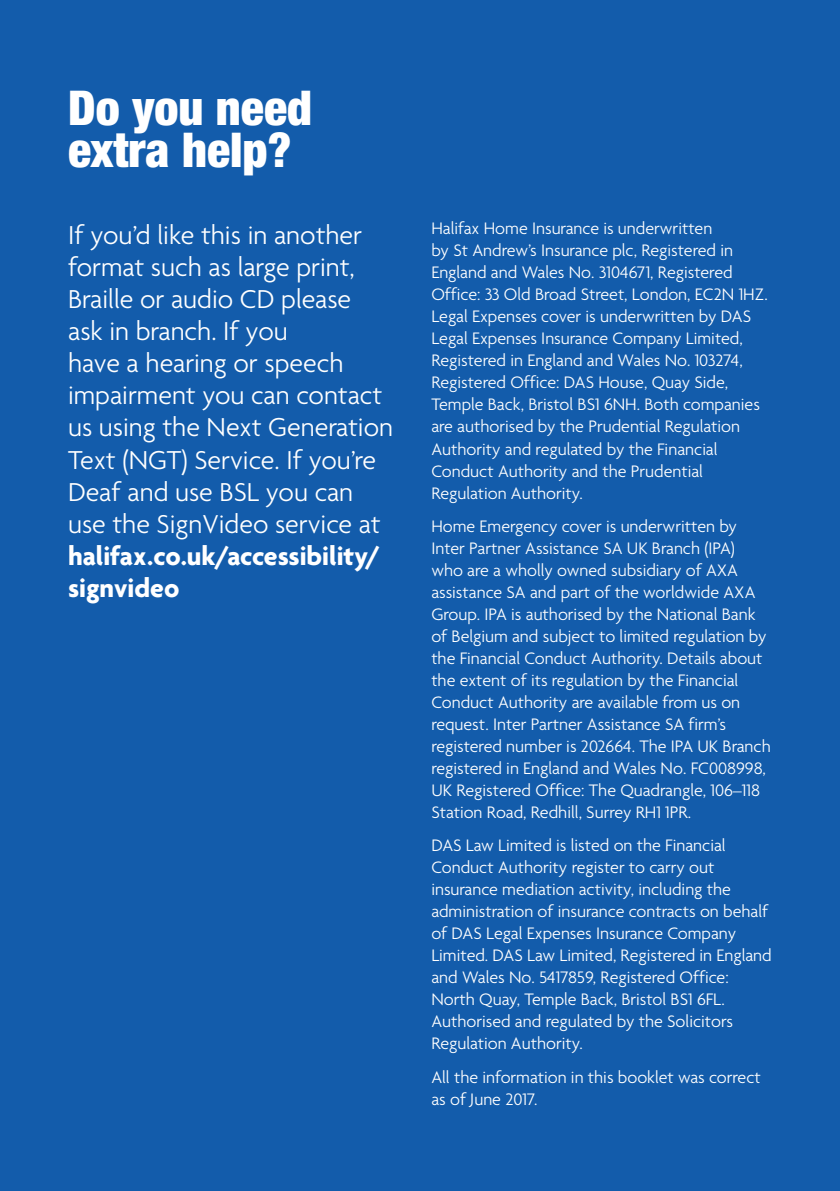
<style>
.page{position:relative;width:840px;height:1191px;background:#fff}
.page>*{position:absolute;margin:0;border:0;box-sizing:border-box;transform-origin:0 0}
.Page_Headline__Core{font:900 condensed 48px/42px "Helvetica Neue LT Std";color:#fff}
.Braille_Text{font:300 28px/32px "Agenda";color:#fff}
.Body_Copy_-_White__2{font:300 18px/22px "Agenda";color:#fff}
.s1{font-weight:700}
</style>
<div class="page">
<div style="left:0;top:0;width:839px;height:1191px;background:#135cab"></div>
<p class="Page_Headline__Core" style="left:68px;top:86px;width:245px">Do you need extra help?</p>
<p class="Braille_Text" style="left:68px;top:221px;width:326px">If you’d like this in another format such as large print,<br>Braille or audio CD please<br>ask in branch. If you<br>have a hearing or speech impairment you can contact us using the Next Generation<br>Text (NGT) Service. If you’re<br>Deaf and use BSL you can use the SignVideo service at <span class="s1">halifax.co.uk/accessibility/ signvideo</span></p>
<p class="Body_Copy_-_White__2" style="left:431px;top:219px;width:338px">Halifax Home Insurance is underwritten<br>by St Andrew’s Insurance plc, Registered in England and Wales No. 3104671, Registered Office: 33 Old Broad Street, London, EC2N 1HZ.<br>Legal Expenses cover is underwritten by DAS Legal Expenses Insurance Company Limited, Registered in England and Wales No. 103274, Registered Office: DAS House, Quay Side, Temple Back, Bristol BS1 6NH. Both companies are authorised by the Prudential Regulation Authority and regulated by the Financial Conduct Authority and the Prudential Regulation Authority.</p>
<p class="Body_Copy_-_White__2" style="left:431px;top:516px;width:341px">Home Emergency cover is underwritten by Inter Partner Assistance SA UK Branch (IPA) who are a wholly owned subsidiary of AXA assistance SA and part of the worldwide AXA Group. IPA is authorised by the National Bank of Belgium and subject to limited regulation by the Financial Conduct Authority. Details about the extent of its regulation by the Financial Conduct Authority are available from us on request. Inter Partner Assistance SA firm’s registered number is 202664. The IPA UK Branch registered in England and Wales No. FC008998, UK Registered Office: The Quadrangle, 106–118<br>Station Road, Redhill, Surrey RH1 1PR.</p>
<p class="Body_Copy_-_White__2" style="left:431px;top:835px;width:342px">DAS Law Limited is listed on the Financial Conduct Authority register to carry out insurance mediation activity, including the administration of insurance contracts on behalf of DAS Legal Expenses Insurance Company Limited. DAS Law Limited, Registered in England and Wales No. 5417859, Registered Office:<br>North Quay, Temple Back, Bristol BS1 6FL.<br>Authorised and regulated by the Solicitors Regulation Authority.</p>
<p class="Body_Copy_-_White__2" style="left:431px;top:1067px;width:331px">All the information in this booklet was correct as of June 2017.</p>
</div>
